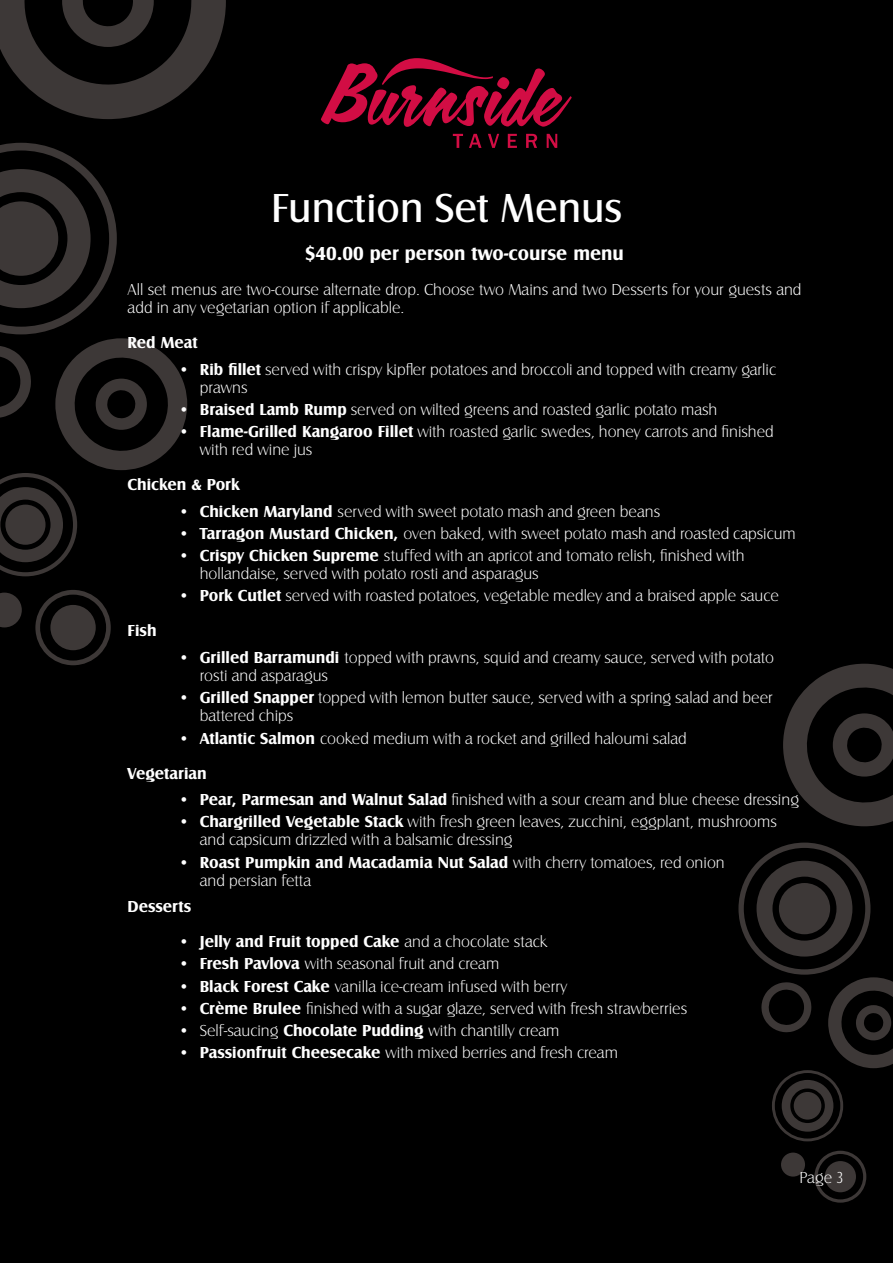
<style>
.page{position:relative;width:893px;height:1263px;background:#000}
.page>*{position:absolute;margin:0;border:0;box-sizing:border-box;transform-origin:0 0}
.t1{font:42px "Castle T";letter-spacing:-.005em;color:#fff}
.t2{font:700 19.5px "Castle T";color:#fff}
.t3{font:16.5px/18px "Castle T Ligh";color:#fff}
.t4{font:700 16.5px "Castle T";color:#fff}
.s1{font-family:"Castle T";font-weight:700}
.s2{font-family:"Castle T Ligh";font-weight:400}
</style>
<div class="page">
<svg style="left:814px;top:1151px;width:52px;height:52px"></svg>
<div style="left:825px;top:1161px;width:31px;height:31px;background:#3d3837;border-radius:50%"></div>
<div style="left:781px;top:1152px;width:24px;height:24px;background:#3d3837;border-radius:50%"></div>
<svg style="left:738px;top:842px;width:155px;height:299px"></svg>
<svg style="left:783px;top:664px;width:110px;height:162px"></svg>
<svg style="left:35px;top:590px;width:76px;height:75px"></svg>
<div style="left:50px;top:605px;width:46px;height:45px;background:#3d3837;border-radius:50%"></div>
<svg style="left:0;top:593px;width:22px;height:34px"></svg>
<svg style="left:0;top:143px;width:187px;height:433px"></svg>
<svg style="left:0;top:0;width:226px;height:119px"></svg>
<svg style="left:453px;top:134px;width:10px;height:14px"></svg>
<svg style="left:469px;top:134px;width:12px;height:14px"></svg>
<svg style="left:488px;top:134px;width:11px;height:14px"></svg>
<svg style="left:508px;top:134px;width:9px;height:14px"></svg>
<svg style="left:526px;top:134px;width:11px;height:14px"></svg>
<svg style="left:547px;top:134px;width:10px;height:14px"></svg>
<svg style="left:321px;top:58px;width:251px;height:69px"></svg>
<h1 class="t1" style="left:271px;top:185px;width:352px">Function Set Menus</h1>
<p class="t2" style="left:305px;top:242px;width:320px">$40.00 per person two-course menu</p>
<p class="t3" style="left:128px;top:281px;width:676px">All set menus are two-course alternate drop. Choose two Mains and two Desserts for your guests and add in any vegetarian option if applicable.</p>
<p class="t4" style="left:128px;top:333px;width:72px">Red Meat</p>
<p class="t3" style="left:200px;top:360px;width:578px;text-indent:-21px">• <span class="s1">Rib fillet</span> served with crispy kipfler potatoes and broccoli and topped with creamy garlic prawns</p>
<p class="t3" style="left:179px;top:400px;width:540px">• <span class="s1">Braised Lamb Rump</span> served on wilted greens and roasted garlic potato mash</p>
<p class="t3" style="left:200px;top:423px;width:576px;text-indent:-21px">• <span class="s1">Flame-Grilled Kangaroo Fillet</span> with roasted garlic swedes, honey carrots and finished with red wine jus</p>
<p class="t4" style="left:128px;top:475px;width:114px">Chicken &amp; Pork</p>
<p class="t3" style="left:179px;top:502px;width:483px">• <span class="s1">Chicken Maryland</span> served with sweet potato mash and green beans</p>
<p class="t3" style="left:179px;top:524px;width:619px">• <span class="s1">Tarragon Mustard Chicken,</span> oven baked, with sweet potato mash and roasted capsicum</p>
<p class="t3" style="left:200px;top:547px;width:546px;text-indent:-21px">• <span class="s1">Crispy Chicken Supreme</span> stuffed with an apricot and tomato relish, finished with hollandaise, served with potato rosti and asparagus</p>
<p class="t3" style="left:179px;top:587px;width:602px">• <span class="s1">Pork Cutlet</span> served with roasted potatoes, vegetable medley and a braised apple sauce</p>
<p class="t4" style="left:128px;top:621px;width:31px">Fish</p>
<p class="t3" style="left:200px;top:648px;width:576px;text-indent:-21px">• <span class="s1">Grilled Barramundi</span> topped with prawns, squid and creamy sauce, served with potato rosti and asparagus</p>
<p class="t3" style="left:200px;top:689px;width:575px;text-indent:-21px">• <span class="s1">Grilled Snapper</span> topped with lemon butter sauce, served with a spring salad and beer battered chips</p>
<p class="t3" style="left:179px;top:729px;width:510px">• <span class="s1">Atlantic Salmon</span> cooked medium with a rocket and grilled haloumi salad</p>
<p class="t4" style="left:128px;top:763px;width:81px">Vegetarian</p>
<p class="t3" style="left:179px;top:790px;width:622px">• <span class="s1">Pear, Parmesan and Walnut Salad</span> finished with a sour cream and blue cheese dressing</p>
<p class="t3" style="left:200px;top:813px;width:579px;text-indent:-21px">• <span class="s1">Chargrilled Vegetable Stack</span> with fresh green leaves, zucchini, eggplant, mushrooms and capsicum drizzled with a balsamic dressing</p>
<p class="t4" style="left:179px;top:853px;width:548px"><span class="s2">•</span> Roast Pumpkin and Macadamia Nut Salad <span class="s2">with cherry tomatoes, red onion</span></p>
<p class="t3" style="left:200px;top:871px;width:113px">and persian fetta</p>
<p class="t4" style="left:127px;top:897px;width:65px">Desserts</p>
<p class="t4" style="left:179px;top:932px;width:370px"><span class="s2">•</span> Jelly and Fruit topped Cake <span class="s2">and a chocolate stack</span></p>
<p class="t3" style="left:179px;top:955px;width:322px">• <span class="s1">Fresh Pavlova</span> with seasonal fruit and cream</p>
<p class="t3" style="left:179px;top:977px;width:390px">• <span class="s1">Black Forest Cake</span> vanilla ice-cream infused with berry</p>
<p class="t3" style="left:179px;top:999px;width:510px">• <span class="s1">Crème Brulee</span> finished with a sugar glaze, served with fresh strawberries</p>
<p class="t3" style="left:179px;top:1021px;width:383px">• Self-saucing <span class="s1">Chocolate Pudding</span> with chantilly cream</p>
<p class="t3" style="left:179px;top:1044px;width:441px">• <span class="s1">Passionfruit Cheesecake</span> with mixed berries and fresh cream</p>
<p class="t3" style="left:799px;top:1168px;width:46px">Page 3</p>
</div>
